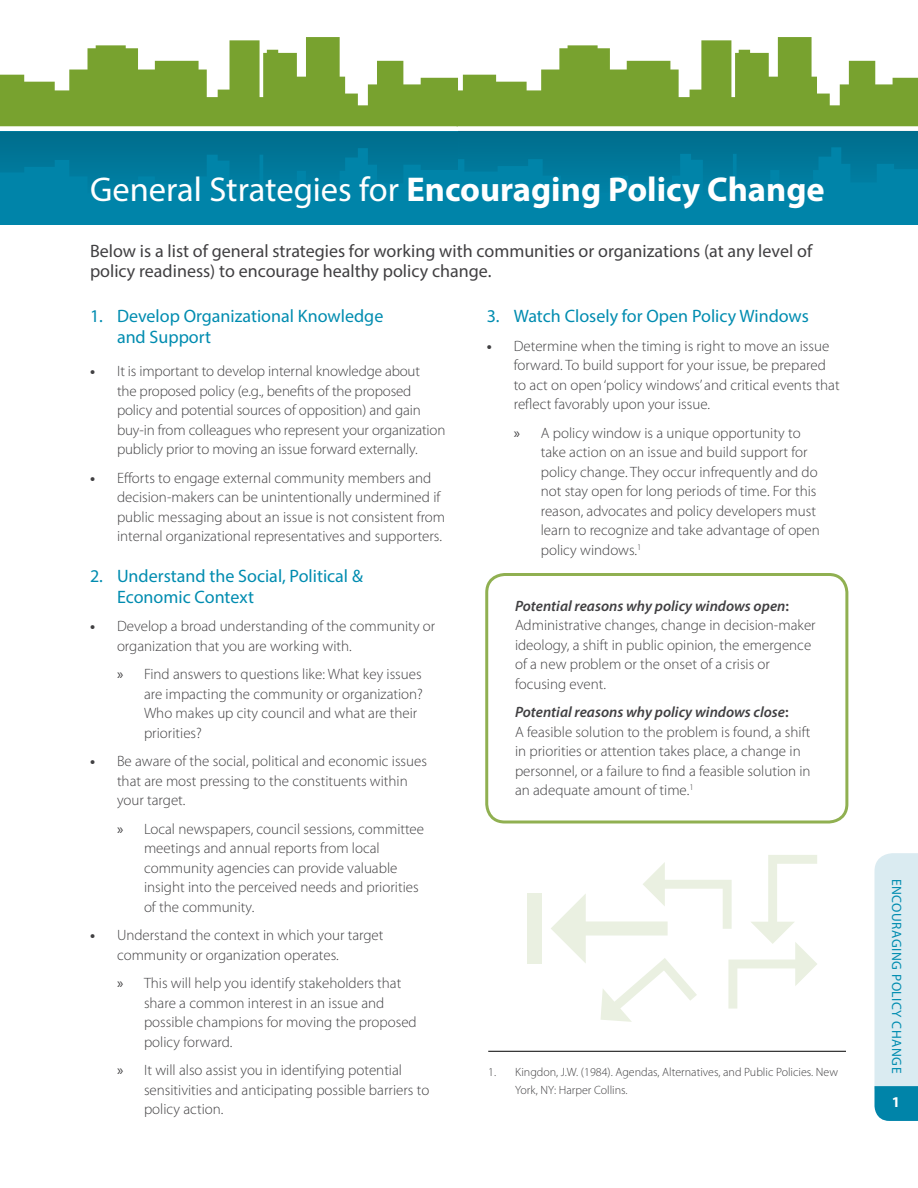
<style>
.page{position:relative;width:918px;height:1188px;background:#fff}
.page>*{position:absolute;margin:0;border:0;box-sizing:border-box;transform-origin:0 0}
.t1{font:700 34.5px "Myriad Pro";color:#fff}
.t2{font:18px/19.8px "Myriad Pro";color:#414042}
.t3{font:18px/21px "Myriad Pro";color:#008cb0}
.t4{font:300 15px/19.5px "Myriad Pro";color:#414042}
.t5{font:700 15px "Myriad Pro";color:#fff}
.t6{font:13.5px "Myriad Pro";letter-spacing:.04em;color:#008cb0}
.t7{font:300 12px/18px "Myriad Pro";color:#414042}
.s1{font-weight:400}
.s2{font-weight:700}
.s3{font-weight:600;font-style:italic}
.s4{font-weight:600}
</style>
<div class="page">
<svg style="left:874px;top:853px;width:44px;height:268px;background:#c0dee8"></svg>
<div style="left:0;top:131px;width:918px;height:94px;background:#0084a9"></div>
<svg style="left:0;top:37px;width:918px;height:138px"></svg>
<hr style="left:488px;top:1051px;width:358px;height:1px;background:#000">
<div style="left:485px;top:573px;width:363px;height:251px;border:3px solid #90b051;border-radius:18px"></div>
<div style="left:527px;top:893px;width:14px;height:71px;background:#eaf0e1"></div>
<svg style="left:551px;top:855px;width:266px;height:167px"></svg>
<h1 class="t1" style="left:90px;top:167px;width:736px"><span class="s1">General Strategies for</span> Encouraging Policy Change</h1>
<p class="t2" style="left:90px;top:241px;width:724px">Below is a list of general strategies for working with communities or organizations (at any level of policy readiness) to encourage healthy policy change.</p>
<p class="t3" style="left:117px;top:305px;width:268px;text-indent:-27px">1. Develop Organizational Knowledge and Support</p>
<p class="t4" style="left:117px;top:361px;width:330px;text-indent:-27px"><span class="s2">•</span> It is important to develop internal knowledge about<br>the proposed policy (e.g., benefits of the proposed policy and potential sources of opposition) and gain buy-in from colleagues who represent your organization publicly prior to moving an issue forward externally.</p>
<p class="t4" style="left:117px;top:468px;width:330px;text-indent:-27px"><span class="s2">•</span> Efforts to engage external community members and decision-makers can be unintentionally undermined if public messaging about an issue is not consistent from internal organizational representatives and supporters.</p>
<p class="t3" style="left:117px;top:565px;width:247px;text-indent:-27px">2. Understand the Social, Political &amp;<br>Economic Context</p>
<p class="t4" style="left:117px;top:616px;width:320px;text-indent:-27px"><span class="s2">•</span> Develop a broad understanding of the community or organization that you are working with.</p>
<p class="t4" style="left:144px;top:664px;width:281px;text-indent:-27px"><span class="s1">»</span> Find answers to questions like: What key issues are impacting the community or organization?<br>Who makes up city council and what are their priorities?</p>
<p class="t4" style="left:117px;top:751px;width:312px;text-indent:-27px"><span class="s2">•</span> Be aware of the social, political and economic issues that are most pressing to the constituents within your target.</p>
<p class="t4" style="left:144px;top:819px;width:282px;text-indent:-27px"><span class="s1">»</span> Local newspapers, council sessions, committee meetings and annual reports from local community agencies can provide valuable insight into the perceived needs and priorities of the community.</p>
<p class="t4" style="left:117px;top:925px;width:268px;text-indent:-27px"><span class="s2">•</span> Understand the context in which your target community or organization operates.</p>
<p class="t4" style="left:144px;top:973px;width:274px;text-indent:-27px"><span class="s1">»</span> This will help you identify stakeholders that share a common interest in an issue and possible champions for moving the proposed policy forward.</p>
<p class="t4" style="left:144px;top:1060px;width:287px;text-indent:-27px"><span class="s1">»</span> It will also assist you in identifying potential sensitivities and anticipating possible barriers to policy action.</p>
<p class="t3" style="left:487px;top:305px;width:324px">3. Watch Closely for Open Policy Windows</p>
<p class="t4" style="left:514px;top:336px;width:327px;text-indent:-27px"><span class="s2">•</span> Determine when the timing is right to move an issue forward. To build support for your issue, be prepared to act on open ‘policy windows’ and critical events that reflect favorably upon your issue.</p>
<p class="t4" style="left:541px;top:423px;width:281px;text-indent:-27px"><span class="s1">»</span> A policy window is a unique opportunity to take action on an issue and build support for policy change. They occur infrequently and do not stay open for long periods of time. For this reason, advocates and policy developers must learn to recognize and take advantage of open policy windows.<sup>1</sup></p>
<p class="t4" style="left:515px;top:596px;width:302px"><span class="s3">Potential reasons why policy windows open</span><span class="s4">:<br></span>Administrative changes, change in decision-maker ideology, a shift in public opinion, the emergence of a new problem or the onset of a crisis or focusing event.</p>
<p class="t4" style="left:515px;top:703px;width:297px"><span class="s3">Potential reasons why policy windows close</span><span class="s4">:<br></span>A feasible solution to the problem is found, a shift in priorities or attention takes place, a change in personnel, or a failure to find a feasible solution in an adequate amount of time.<sup>1</sup></p>
<p class="t7" style="left:515px;top:1063px;width:324px;text-indent:-27px">1. Kingdon, J.W. (1984). Agendas, Alternatives, and Public Policies. New<br>York, NY: Harper Collins.</p>
<p class="t6" style="left:905px;top:879px;width:195px;rotate:90deg">Encouraging Policy Change</p>
<p class="t5" style="left:892px;top:1092px;width:10px">1</p>
</div>
